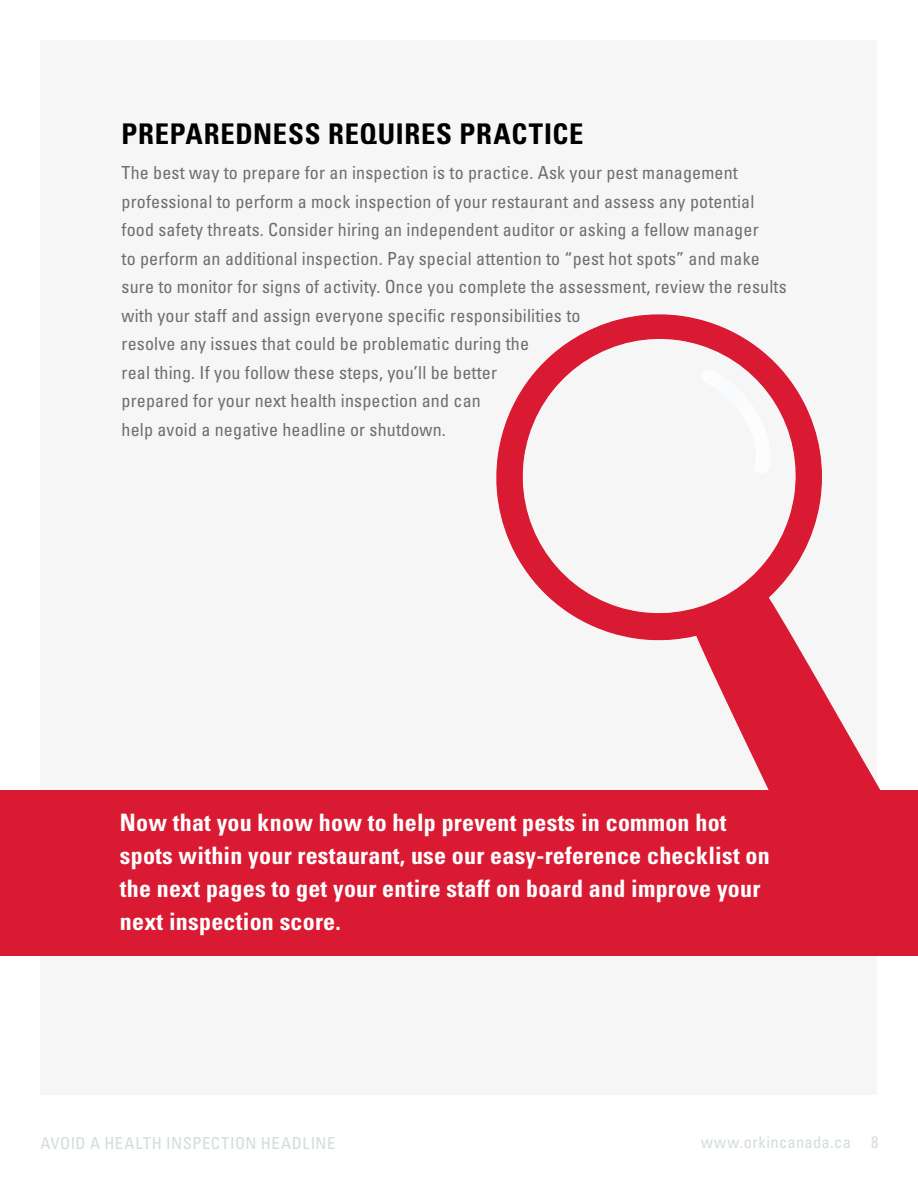
<style>
.page{position:relative;width:918px;height:1188px;background:#fff}
.page>*{position:absolute;margin:0;border:0;box-sizing:border-box;transform-origin:0 0}
.t1{font:700 condensed 28.5px "Univers";letter-spacing:.025em;color:#000}
.t2{font:700 condensed 24px/33px "Univers";letter-spacing:.01em;color:#fff}
.t3{font:condensed 18px/28.5px "Univers";letter-spacing:.01em;color:#6d6e71}
.t4{font:condensed 16.5px "Univers";letter-spacing:.025em;color:#d3dcde}
</style>
<div class="page">
<div style="left:40px;top:40px;width:838px;height:1055px;background:#f6f6f6"></div>
<div style="left:0;top:791px;width:918px;height:165px;background:#da1a32"></div>
<svg style="left:493px;top:314px;width:418px;height:477px"></svg>
<img style="left:698px;top:370px;width:80px;height:104px">
<h1 class="t1" style="left:122px;top:117px;width:463px">PREPAREDNESS REQUIRES PRACTICE</h1>
<p class="t3" style="left:122px;top:159px;width:667px">The best way to prepare for an inspection is to practice. Ask your pest management professional to perform a mock inspection of your restaurant and assess any potential food safety threats. Consider hiring an independent auditor or asking a fellow manager<br>to perform an additional inspection. Pay special attention to “pest hot spots” and make sure to monitor for signs of activity. Once you complete the assessment, review the results with your staff and assign everyone specific responsibilities to<br>resolve any issues that could be problematic during the<br>real thing. If you follow these steps, you’ll be better<br>prepared for your next health inspection and can<br>help avoid a negative headline or shutdown.</p>
<h2 class="t2" style="left:120px;top:806px;width:651px">Now that you know how to help prevent pests in common hot spots within your restaurant, use our easy-reference checklist on the next pages to get your entire staff on board and improve your next inspection score.</h2>
<p class="t4" style="left:40px;top:1132px;width:296px">AVOID A HEALTH INSPECTION HEADLINE</p>
<p class="t4" style="left:701px;top:1132px;width:179px">www.orkincanada.ca 8</p>
</div>
